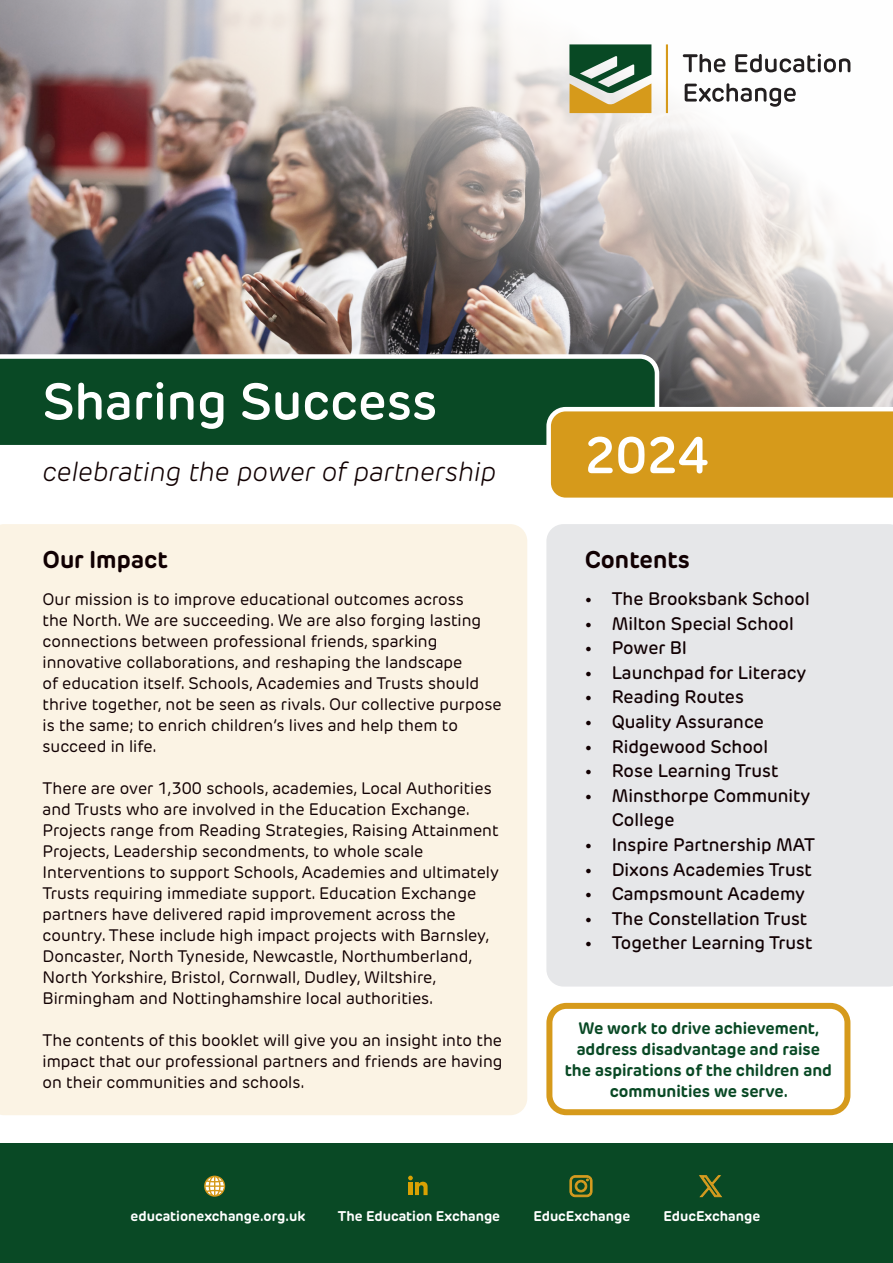
<style>
.page{position:relative;width:893px;height:1263px;background:#fff}
.page>*{position:absolute;margin:0;border:0;box-sizing:border-box;transform-origin:0 0}
.t1{font:600 51px "New Rubrik";color:#fff}
.t2{font:italic 300 27px "New Rubrik";color:#110002}
.t3{font:700 24px "New Rubrik";color:#110002}
.t4{font:500 18px/24.6px "New Rubrik";color:#110002}
.t5{font:16.5px/21px "New Rubrik";color:#110002}
.t6{font:700 16.5px/21px "New Rubrik";color:#094925;text-align:center}
.t7{font:700 13.95px "New Rubrik";color:#fff}
</style>
<div class="page">
<div style="left:546px;top:524px;width:347px;height:462px;background:#e6e7e9"></div>
<img style="left:0;top:0;width:893px;height:405px">
<svg style="left:569px;top:44px;width:82px;height:69px"></svg>
<hr style="left:666px;top:44px;width:2px;height:69px;background:#d69a1b">
<svg style="left:683px;top:54px;width:42px;height:18px"></svg>
<svg style="left:735px;top:54px;width:115px;height:18px"></svg>
<svg style="left:685px;top:83px;width:111px;height:24px"></svg>
<svg style="left:0;top:352px;width:661px;height:93px"></svg>
<div style="left:0;top:524px;width:527px;height:591px;background:#fbf3e4"></div>
<div style="left:0;top:1144px;width:893px;height:119px;background:#094925"></div>
<svg style="left:544px;top:405px;width:349px;height:93px"></svg>
<div style="left:546px;top:1003px;width:304px;height:112px;border:6px solid #d69a1b;border-radius:17px"></div>
<svg style="left:204px;top:1175px;width:21px;height:22px"></svg>
<svg style="left:408px;top:1175px;width:20px;height:20px"></svg>
<svg style="left:569px;top:1175px;width:23px;height:22px"></svg>
<svg style="left:699px;top:1175px;width:23px;height:22px"></svg>
<p class="t1" style="left:43px;top:370px;width:396px">Sharing Success</p>
<p class="t2" style="left:43px;top:456px;width:455px">celebrating the power of partnership</p>
<p class="t3" style="left:43px;top:545px;width:127px">Our Impact</p>
<p class="t5" style="left:43px;top:589px;width:461px">Our mission is to improve educational outcomes across<br>the North. We are succeeding. We are also forging lasting connections between professional friends, sparking innovative collaborations, and reshaping the landscape<br>of education itself. Schools, Academies and Trusts should thrive together, not be seen as rivals. Our collective purpose is the same; to enrich children’s lives and help them to succeed in life.</p>
<p class="t5" style="left:43px;top:778px;width:458px">There are over 1,300 schools, academies, Local Authorities and Trusts who are involved in the Education Exchange.<br>Projects range from Reading Strategies, Raising Attainment Projects, Leadership secondments, to whole scale Interventions to support Schools, Academies and ultimately Trusts requiring immediate support. Education Exchange partners have delivered rapid improvement across the country. These include high impact projects with Barnsley, Doncaster, North Tyneside, Newcastle, Northumberland, North Yorkshire, Bristol, Cornwall, Dudley, Wiltshire, Birmingham and Nottinghamshire local authorities.</p>
<p class="t5" style="left:43px;top:1030px;width:461px;text-align:justify">The contents of this booklet will give you an insight into the impact that our professional partners and friends are having on their communities and schools.</p>
<p class="t1" style="left:585px;top:424px;width:126px">2024</p>
<p class="t3" style="left:585px;top:545px;width:107px">Contents</p>
<p class="t4" style="left:585px;top:586px;width:227px">• The Brooksbank School</p>
<p class="t4" style="left:585px;top:611px;width:211px">• Milton Special School</p>
<p class="t4" style="left:585px;top:636px;width:104px">• Power BI</p>
<p class="t4" style="left:585px;top:660px;width:223px">• Launchpad for Literacy</p>
<p class="t4" style="left:585px;top:685px;width:161px">• Reading Routes</p>
<p class="t4" style="left:585px;top:709px;width:181px">• Quality Assurance</p>
<p class="t4" style="left:585px;top:734px;width:185px">• Ridgewood School</p>
<p class="t4" style="left:585px;top:759px;width:195px">• Rose Learning Trust</p>
<p class="t4" style="left:612px;top:783px;width:200px;text-indent:-27px">• Minsthorpe Community<br>College</p>
<p class="t4" style="left:585px;top:832px;width:232px">• Inspire Partnership MAT</p>
<p class="t4" style="left:585px;top:857px;width:229px">• Dixons Academies Trust</p>
<p class="t4" style="left:585px;top:882px;width:222px">• Campsmount Academy</p>
<p class="t4" style="left:585px;top:906px;width:224px">• The Constellation Trust</p>
<p class="t4" style="left:585px;top:931px;width:229px">• Together Learning Trust</p>
<p class="t6" style="left:565px;top:1018px;width:269px">We work to drive achievement, address disadvantage and raise the aspirations of the children and communities we serve.</p>
<p class="t7" style="left:131px;top:1207px;width:176px">educationexchange.org.uk</p>
<p class="t7" style="left:338px;top:1207px;width:164px">The Education Exchange</p>
<p class="t7" style="left:533px;top:1207px;width:98px">EducExchange</p>
<p class="t7" style="left:663px;top:1207px;width:98px">EducExchange</p>
</div>
